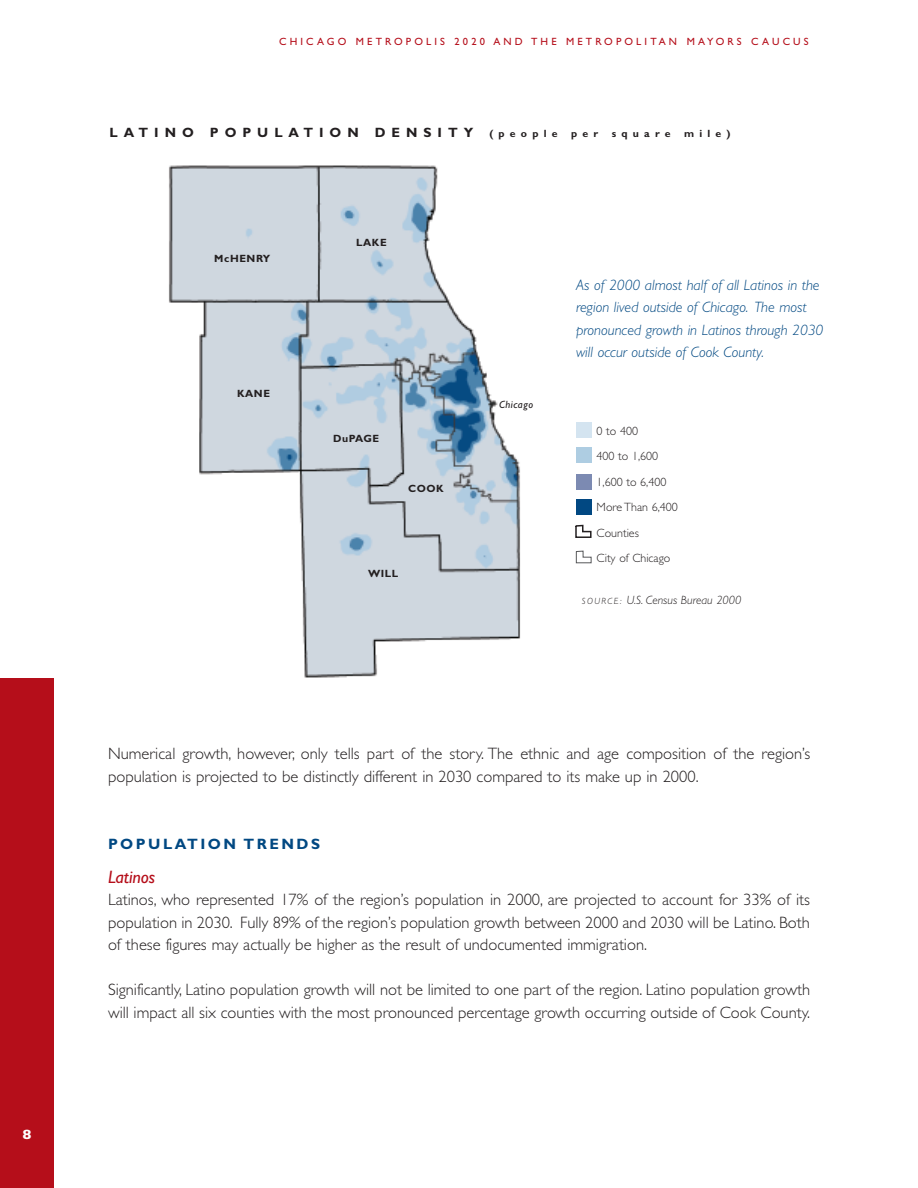
<style>
.page{position:relative;width:918px;height:1188px;background:#fff}
.page>*{position:absolute;margin:0;border:0;box-sizing:border-box;transform-origin:0 0}
.t1{font:italic 18px "Gill Sans";color:#b50e1a}
.t2{font:300 16.5px/22.5px "Gill Sans";color:#231f20}
.t3{font:italic 300 15px/22.5px "Gill Sans";color:#014882}
.t4{font:700 15px "Gill Sans";letter-spacing:.165em;color:#014882}
.t5{font:700 13.5px "Gill Sans";letter-spacing:.44em;color:#231f20}
.t6{font:800 13.5px "Gill Sans";color:#fff}
.t7{font:300 12px/25.5px "Gill Sans";color:#231f20}
.t8{font:italic 300 12px "Gill Sans";color:#231f20}
.t9{font:10.5px "Gill Sans";letter-spacing:.3em;color:#b50e1a}
.t10{font:700 10.5px "Gill Sans";letter-spacing:.055em;color:#231f20}
.t11{font:italic 10.5px "Gill Sans";letter-spacing:.05em;color:#231f20}
.s1{font-size:10.5px}
.s2{font-size:9px}
</style>
<div class="page">
<img style="left:169px;top:165px;width:352px;height:513px">
<div style="left:0;top:678px;width:54px;height:510px;background:#b50e1a"></div>
<div style="left:576px;top:447px;width:16px;height:15px;background:#aecde2"></div>
<div style="left:576px;top:499px;width:16px;height:16px;background:#014882"></div>
<div style="left:576px;top:474px;width:16px;height:15px;background:#7c8ab2"></div>
<svg style="left:575px;top:524px;width:17px;height:14px"></svg>
<svg style="left:575px;top:550px;width:17px;height:14px"></svg>
<div style="left:576px;top:422px;width:16px;height:15px;background:#d4e4f0"></div>
<p class="t6" style="left:22px;top:1130px;width:11px">8</p>
<p class="t9" style="left:279px;top:37px;width:531px">CHICAGO METROPOLIS 2020 AND THE METROPOLITAN MAYORS CAUCUS</p>
<p class="t5" style="left:110px;top:127px;width:450px">LATINO POPULATION DENSITY <span class="s1">(people</span></p>
<p class="t10" style="left:571px;top:129px;width:29px">per</p>
<p class="t10" style="left:612px;top:129px;width:60px">square</p>
<p class="t10" style="left:684px;top:129px;width:48px">mile)</p>
<p class="t10" style="left:214px;top:255px;width:57px">McHENRY</p>
<p class="t10" style="left:237px;top:389px;width:35px">KANE</p>
<p class="t10" style="left:356px;top:238px;width:32px">LAKE</p>
<p class="t10" style="left:333px;top:435px;width:48px">DuPAGE</p>
<p class="t10" style="left:408px;top:485px;width:37px">COOK</p>
<p class="t10" style="left:368px;top:570px;width:32px">WILL</p>
<p class="t11" style="left:499px;top:401px;width:36px">Chicago</p>
<p class="t3" style="left:576px;top:275px;width:249px">As of 2000 almost half of all Latinos in the region lived outside of Chicago. The most pronounced growth in Latinos through 2030 will occur outside of Cook County.</p>
<p class="t7" style="left:597px;top:419px;width:83px">0 to 400<br>400 to 1,600<br>1,600 to 6,400<br>More Than 6,400<br>Counties<br>City of Chicago</p>
<p class="t8" style="left:582px;top:595px;width:161px"><span class="s2">S O U R C E :</span> U.S. Census Bureau 2000</p>
<p class="t2" style="left:108px;top:744px;width:704px">Numerical growth, however, only tells part of the story. The ethnic and age composition of the region’s population is projected to be distinctly different in 2030 compared to its make up in 2000.</p>
<p class="t4" style="left:108px;top:838px;width:214px">POPULATION TRENDS</p>
<p class="t1" style="left:108px;top:870px;width:49px">Latinos</p>
<p class="t2" style="left:108px;top:890px;width:704px;text-align:justify">Latinos, who represented 17% of the region’s population in 2000, are projected to account for 33% of its population in 2030. Fully 89% of the region’s population growth between 2000 and 2030 will be Latino. Both of these figures may actually be higher as the result of undocumented immigration.</p>
<p class="t2" style="left:108px;top:980px;width:704px">Significantly, Latino population growth will not be limited to one part of the region. Latino population growth will impact all six counties with the most pronounced percentage growth occurring outside of Cook County.</p>
</div>
